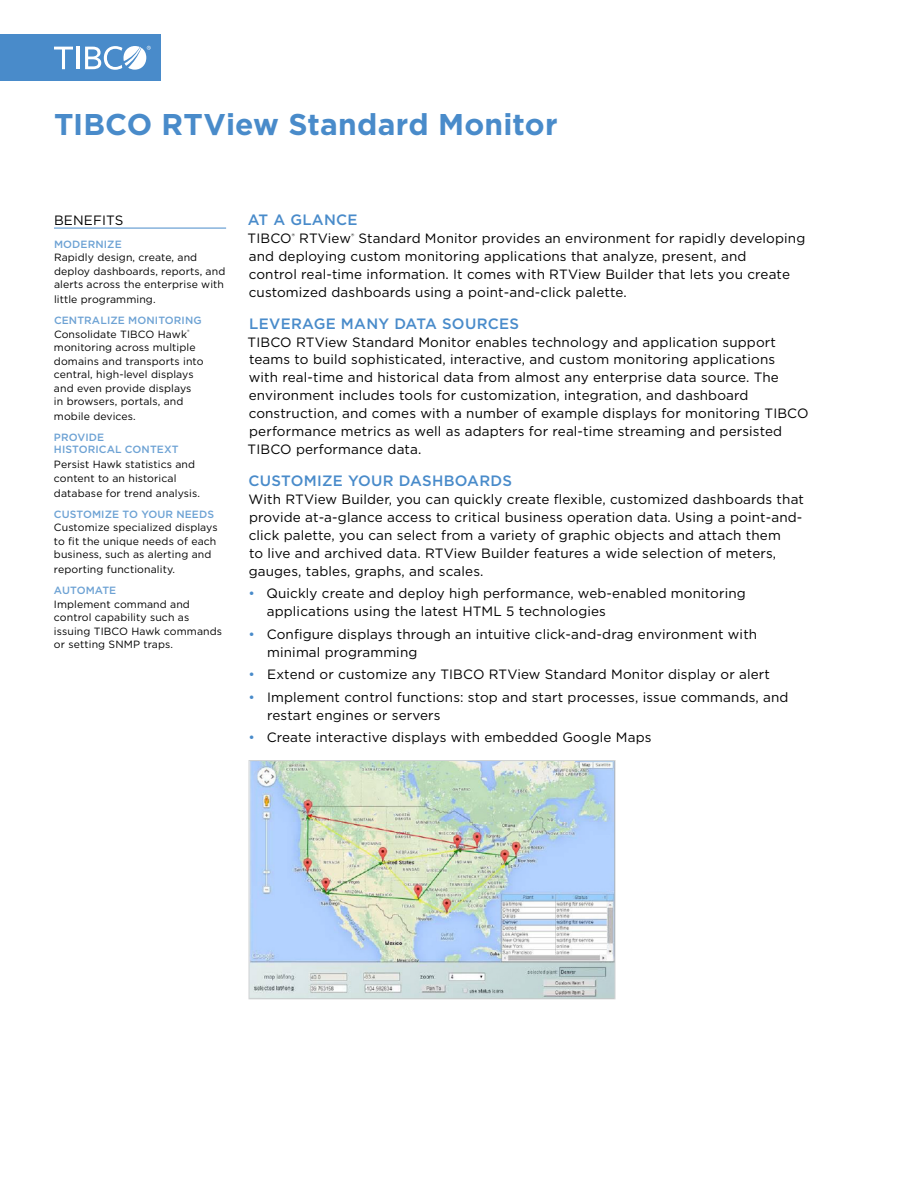
<style>
.page{position:relative;width:918px;height:1188px;background:#fff}
.page>*{position:absolute;margin:0;border:0;box-sizing:border-box;transform-origin:0 0}
.t1{font:700 30px "Gotham";letter-spacing:.005em;color:#498bca}
.t2{font:500 15px "Gotham";letter-spacing:.02em;color:#498bca}
.t3{font:13.5px/18px "Gotham";letter-spacing:.01em;color:#000}
.t4{font:10.5px/13.5px "Gotham";letter-spacing:.01em;color:#000}
.t5{font:500 10.5px/12px "Gotham";letter-spacing:.01em;color:#6da2d4}
.s1{font-weight:500;color:#6da2d4}
.s2{color:#498bca}
</style>
<div class="page">
<hr style="left:54px;top:228px;width:172px;height:1px;background:#498bca">
<img style="left:251px;top:762px;width:362px;height:235px">
<div style="left:249px;top:760px;width:366px;height:239px;border:1px solid #d1d3d4"></div>
<div style="left:0;top:35px;width:161px;height:46px;background:#498bca"></div>
<svg style="left:54px;top:47px;width:19px;height:22px"></svg>
<hr style="left:77px;top:47px;width:3px;height:22px;background:#fff">
<svg style="left:85px;top:46px;width:66px;height:24px"></svg>
<h1 class="t1" style="left:54px;top:104px;width:505px">TIBCO RTView Standard Monitor</h1>
<p class="t3" style="left:54px;top:211px;width:71px">BENEFITS</p>
<p class="t5" style="left:54px;top:238px;width:69px">MODERNIZE</p>
<p class="t4" style="left:54px;top:250px;width:173px">Rapidly design, create, and deploy dashboards, reports, and alerts across the enterprise with</p>
<p class="t4" style="left:54px;top:292px;width:103px">little programming.</p>
<p class="t4" style="left:54px;top:313px;width:151px"><span class="s1">CENTRALIZE MONITORING<br></span>Consolidate TIBCO Hawk<sup>® </sup>monitoring across multiple domains and transports into central, high-level displays and even provide displays<br>in browsers, portals, and</p>
<p class="t4" style="left:54px;top:409px;width:83px">mobile devices.</p>
<p class="t5" style="left:54px;top:431px;width:126px">PROVIDE<br>HISTORICAL CONTEXT</p>
<p class="t4" style="left:54px;top:457px;width:143px">Persist Hawk statistics and content to an historical</p>
<p class="t4" style="left:54px;top:486px;width:147px">database for trend analysis.</p>
<p class="t5" style="left:54px;top:508px;width:162px">CUSTOMIZE TO YOUR NEEDS</p>
<p class="t4" style="left:54px;top:520px;width:165px;text-align:justify">Customize specialized displays to fit the unique needs of each business, such as alerting and</p>
<p class="t4" style="left:54px;top:562px;width:123px">reporting functionality.</p>
<p class="t5" style="left:54px;top:584px;width:64px">AUTOMATE</p>
<p class="t4" style="left:54px;top:597px;width:170px">Implement command and control capability such as issuing TIBCO Hawk commands or setting SNMP traps.</p>
<p class="t2" style="left:248px;top:210px;width:111px">AT A GLANCE</p>
<p class="t3" style="left:248px;top:229px;width:559px">TIBCO<sup>®</sup> RTView<sup>®</sup> Standard Monitor provides an environment for rapidly developing and deploying custom monitoring applications that analyze, present, and<br>control real-time information. It comes with RTView Builder that lets you create customized dashboards using a point-and-click palette.</p>
<p class="t2" style="left:249px;top:313px;width:271px">LEVERAGE MANY DATA SOURCES</p>
<p class="t3" style="left:248px;top:332px;width:563px">TIBCO RTView Standard Monitor enables technology and application support teams to build sophisticated, interactive, and custom monitoring applications<br>with real-time and historical data from almost any enterprise data source. The environment includes tools for customization, integration, and dashboard construction, and comes with a number of example displays for monitoring TIBCO performance metrics as well as adapters for real-time streaming and persisted TIBCO performance data.</p>
<p class="t2" style="left:249px;top:471px;width:265px">CUSTOMIZE YOUR DASHBOARDS</p>
<p class="t3" style="left:249px;top:490px;width:557px">With RTView Builder, you can quickly create flexible, customized dashboards that provide at-a-glance access to critical business operation data. Using a point-and&shy;click palette, you can select from a variety of graphic objects and attach them<br>to live and archived data. RTView Builder features a wide selection of meters, gauges, tables, graphs, and scales.</p>
<p class="t3" style="left:267px;top:584px;width:481px;text-indent:-18px"><span class="s2">•</span> Quickly create and deploy high performance, web-enabled monitoring applications using the latest HTML 5 technologies</p>
<p class="t3" style="left:267px;top:625px;width:492px;text-indent:-19px"><span class="s2">•</span> Configure displays through an intuitive click-and-drag environment with minimal programming</p>
<p class="t3" style="left:249px;top:665px;width:523px"><span class="s2">•</span> Extend or customize any TIBCO RTView Standard Monitor display or alert</p>
<p class="t3" style="left:267px;top:688px;width:523px;text-indent:-19px"><span class="s2">•</span> Implement control functions: stop and start processes, issue commands, and restart engines or servers</p>
<p class="t3" style="left:249px;top:728px;width:405px"><span class="s2">•</span> Create interactive displays with embedded Google Maps</p>
</div>
